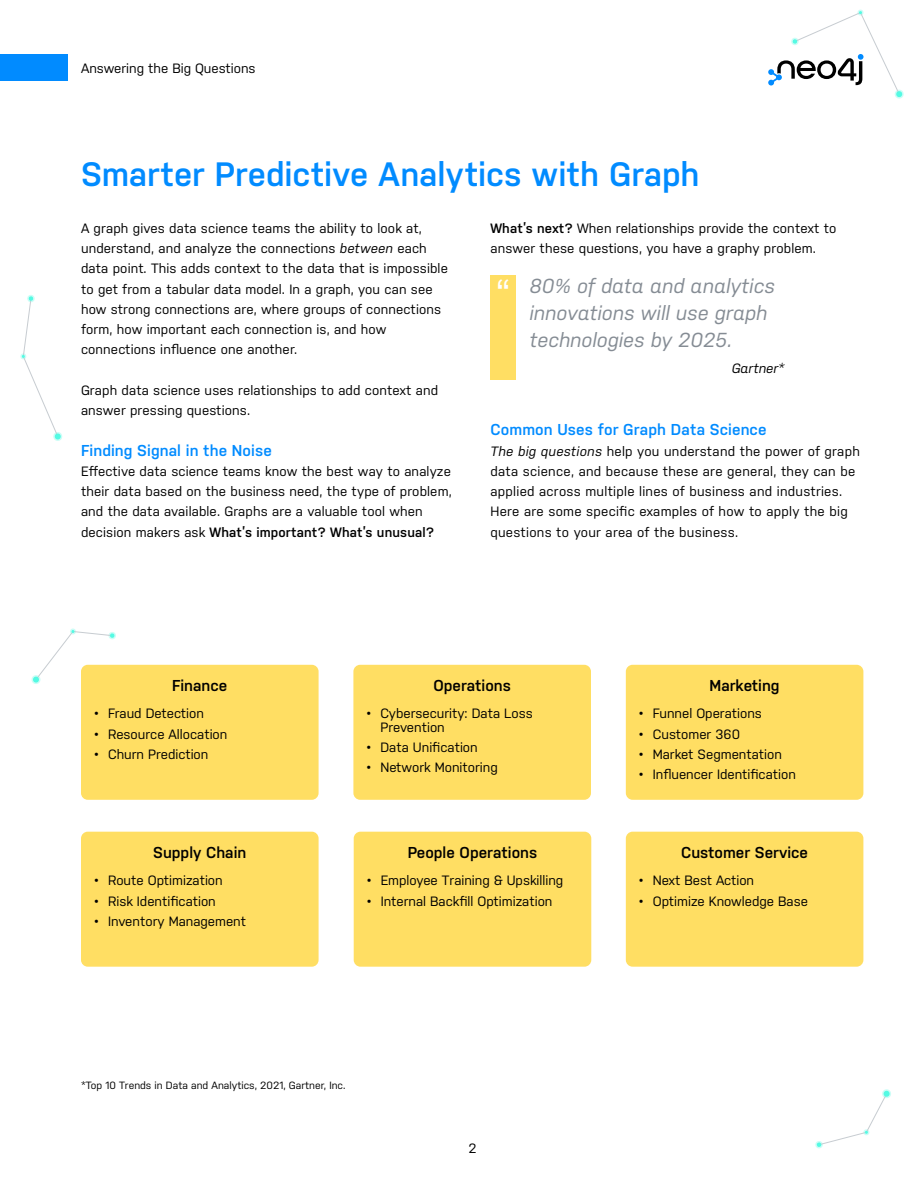
<style>
.page{position:relative;width:918px;height:1188px;background:#fff}
.page>*{position:absolute;margin:0;border:0;box-sizing:border-box;transform-origin:0 0}
.t1{font:40.5px "Arial";color:#fff}
.H1_Headline{font:600 33.75px "Nudista";letter-spacing:-.005em;color:#018bff}
.t2{font:italic 20.25px/27px "Nudista";color:#858c94}
.Body_text{font:600 15.75px "Nudista";color:#000}
.H2_Headline{font:600 15.75px "Nudista";letter-spacing:.005em;color:#018bff}
.Body_text-2{font:13.5px/20.2px "Nudista";letter-spacing:.01em;color:#000}
.Body_text-3{font:italic 13.5px "Nudista";color:#000}
.Small_Text{font:10.5px "Nudista";color:#000}
.s1{font-style:italic}
.s2{font-weight:600}
</style>
<div class="page">
<svg style="left:815px;top:1089px;width:76px;height:60px"></svg>
<svg style="left:31px;top:628px;width:85px;height:56px"></svg>
<svg style="left:20px;top:295px;width:43px;height:146px"></svg>
<div style="left:353px;top:665px;width:238px;height:135px;background:#ffde63;border-radius:7px"></div>
<div style="left:354px;top:832px;width:237px;height:135px;background:#ffde63;border-radius:7px"></div>
<div style="left:81px;top:665px;width:238px;height:135px;background:#ffde63;border-radius:7px"></div>
<div style="left:81px;top:832px;width:238px;height:135px;background:#ffde63;border-radius:7px"></div>
<div style="left:626px;top:665px;width:237px;height:135px;background:#ffde63;border-radius:7px"></div>
<div style="left:490px;top:275px;width:26px;height:105px;background:#ffde63"></div>
<div style="left:626px;top:832px;width:237px;height:135px;background:#ffde63;border-radius:7px"></div>
<div style="left:0;top:54px;width:68px;height:27px;background:#018bff"></div>
<svg style="left:768px;top:9px;width:136px;height:90px"></svg>
<p class="Body_text-2" style="left:81px;top:57px;width:176px">Answering the Big Questions</p>
<p class="H1_Headline" style="left:81px;top:149px;width:620px">Smarter Predictive Analytics with Graph</p>
<p class="Body_text-2" style="left:81px;top:217px;width:368px">A graph gives data science teams the ability to look at, understand, and analyze the connections <span class="s1">between</span> each data point. This adds context to the data that is impossible to get from a tabular data model. In a graph, you can see how strong connections are, where groups of connections form, how important each connection is, and how connections influence one another.</p>
<p class="Body_text-2" style="left:81px;top:379px;width:359px">Graph data science uses relationships to add context and answer pressing questions.</p>
<p class="H2_Headline" style="left:81px;top:439px;width:192px">Finding Signal in the Noise</p>
<p class="Body_text-2" style="left:81px;top:460px;width:372px">Effective data science teams know the best way to analyze their data based on the business need, the type of problem, and the data available. Graphs are a valuable tool when decision makers ask <span class="s2">What’s important? What’s unusual?</span></p>
<p class="Body_text-2" style="left:490px;top:217px;width:347px"><span class="s2">What’s next?</span> When relationships provide the context to answer these questions, you have a graphy problem.</p>
<p class="t2" style="left:530px;top:272px;width:247px">80% of data and analytics innovations will use graph technologies by 2025.</p>
<p class="Body_text-3" style="left:732px;top:360px;width:54px">Gartner*</p>
<p class="t1" style="left:497px;top:268px;width:15px">“</p>
<p class="H2_Headline" style="left:490px;top:418px;width:278px">Common Uses for Graph Data Science</p>
<p class="Body_text-2" style="left:490px;top:440px;width:371px"><span class="s1">The big questions</span> help you understand the power of graph data science, and because these are general, they can be applied across multiple lines of business and industries.<br>Here are some specific examples of how to apply the big questions to your area of the business.</p>
<p class="Body_text" style="left:172px;top:674px;width:56px">Finance</p>
<p class="Body_text-2" style="left:94px;top:702px;width:111px">• Fraud Detection</p>
<p class="Body_text-2" style="left:94px;top:723px;width:134px">• Resource Allocation</p>
<p class="Body_text-2" style="left:94px;top:743px;width:115px">• Churn Prediction</p>
<p class="Body_text" style="left:153px;top:841px;width:95px">Supply Chain</p>
<p class="Body_text-2" style="left:94px;top:869px;width:130px">• Route Optimization</p>
<p class="Body_text-2" style="left:94px;top:890px;width:123px">• Risk Identification</p>
<p class="Body_text-2" style="left:94px;top:910px;width:153px">• Inventory Management</p>
<p class="Body_text" style="left:433px;top:674px;width:79px">Operations</p>
<p class="Body_text-2" style="left:380px;top:706px;width:154px;line-height:13.5px;text-indent:-14px">• Cybersecurity: Data Loss<br>Prevention</p>
<p class="Body_text-2" style="left:367px;top:736px;width:112px">• Data Unification</p>
<p class="Body_text-2" style="left:367px;top:756px;width:132px">• Network Monitoring</p>
<p class="Body_text" style="left:408px;top:841px;width:131px">People Operations</p>
<p class="Body_text-2" style="left:367px;top:869px;width:198px">• Employee Training &amp; Upskilling</p>
<p class="Body_text-2" style="left:367px;top:890px;width:187px">• Internal Backfill Optimization</p>
<p class="Small_Text" style="left:81px;top:1078px;width:266px">*Top 10 Trends in Data and Analytics, 2021, Gartner, Inc.</p>
<p class="Body_text-2" style="left:468px;top:1137px;width:10px">2</p>
<p class="Body_text" style="left:710px;top:674px;width:72px">Marketing</p>
<p class="Body_text-2" style="left:639px;top:702px;width:124px">• Funnel Operations</p>
<p class="Body_text-2" style="left:639px;top:723px;width:102px">• Customer 360</p>
<p class="Body_text-2" style="left:639px;top:743px;width:144px">• Market Segmentation</p>
<p class="Body_text-2" style="left:639px;top:763px;width:158px">• Influencer Identification</p>
<p class="Body_text" style="left:681px;top:841px;width:128px">Customer Service</p>
<p class="Body_text-2" style="left:639px;top:869px;width:116px">• Next Best Action</p>
<p class="Body_text-2" style="left:639px;top:890px;width:170px">• Optimize Knowledge Base</p>
</div>
